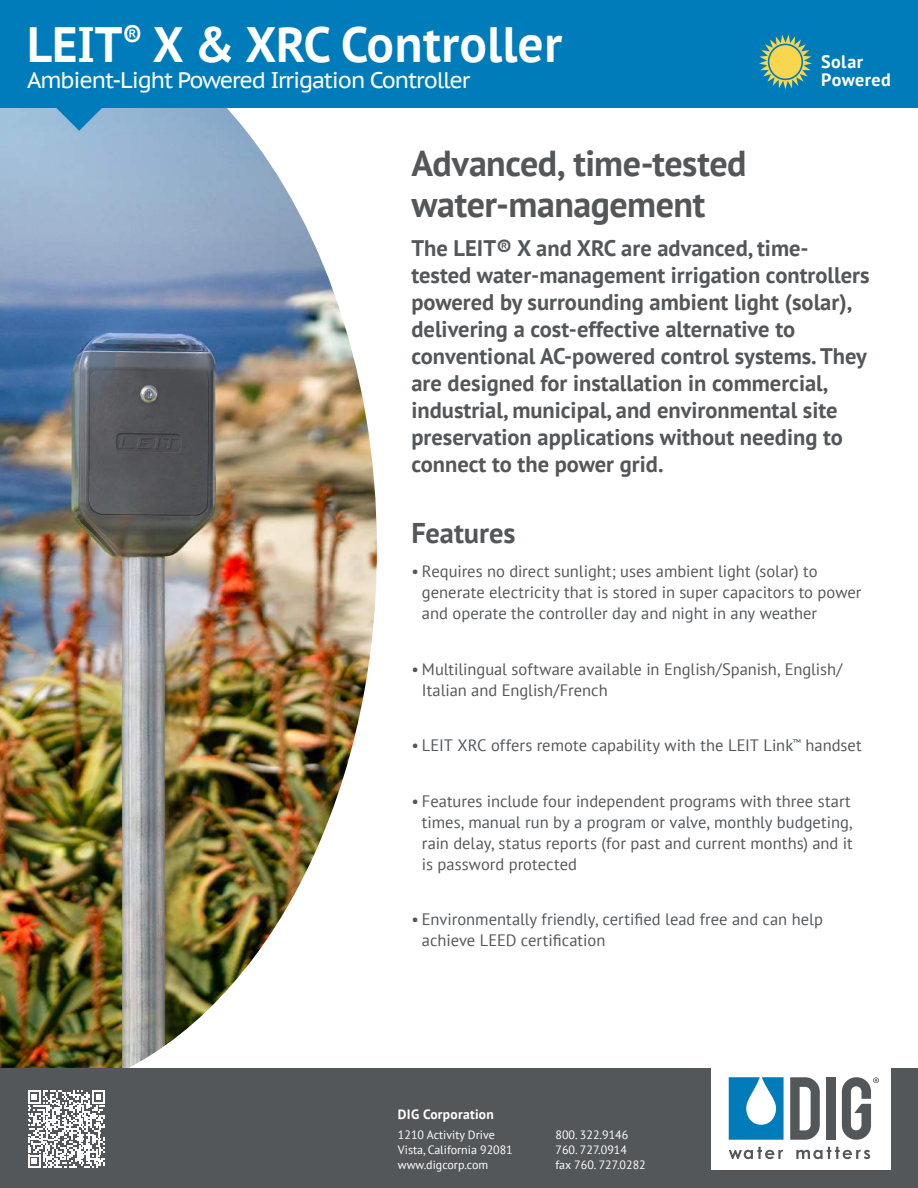
<style>
.page{position:relative;width:918px;height:1188px;background:#fff}
.page>*{position:absolute;margin:0;border:0;box-sizing:border-box;transform-origin:0 0}
.t1{font:700 49.5px "PT Sans Caption";color:#fff;scale:.91 1}
.t2{font:700 36px/40.5px "PT Sans";letter-spacing:-.015em;color:#54575a}
.t3{font:700 28.5px "PT Sans";letter-spacing:-.005em;color:#54575a}
.t4{font:700 22.5px/27px "PT Sans";color:#54575a}
.t5{font:22.5px "PT Sans Caption";letter-spacing:-.05em;color:#fff}
.t6{font:700 18px/18px "PT Sans";letter-spacing:.02em;color:#fff}
.t7{font:16.5px/21px "PT Sans";color:#54575a}
.t8{font:700 13.5px "PT Sans";letter-spacing:.02em;color:#fff}
.t9{font:12px/15px "PT Sans";color:#fff}
</style>
<div class="page">
<img style="left:0;top:108px;width:377px;height:960px">
<div style="left:0;top:0;width:918px;height:108px;background:#007cbb"></div>
<svg style="left:54px;top:108px;width:52px;height:23px"></svg>
<div style="left:0;top:1068px;width:918px;height:120px;background:#54575a"></div>
<div style="left:712px;top:1059px;width:179px;height:111px;background:#fff"></div>
<svg style="left:790px;top:1077px;width:30px;height:63px"></svg>
<div style="left:826px;top:1077px;width:9px;height:63px;background:#54575a"></div>
<svg style="left:729px;top:1077px;width:55px;height:63px"></svg>
<svg style="left:729px;top:1147px;width:54px;height:12px"></svg>
<svg style="left:796px;top:1147px;width:74px;height:12px"></svg>
<svg style="left:842px;top:1077px;width:37px;height:63px"></svg>
<svg style="left:28px;top:1090px;width:77px;height:78px"></svg>
<svg style="left:759px;top:34px;width:53px;height:55px"></svg>
<div style="left:769px;top:45px;width:32px;height:34px;background:#f8d64f;border-radius:50%"></div>
<h1 class="t1" style="left:27px;top:16px;width:590px">LEIT<sup>®</sup> X &amp; XRC Controller</h1>
<h3 class="t5" style="left:27px;top:72px;width:445px">Ambient-Light Powered Irrigation Controller</h3>
<p class="t6" style="left:821px;top:54px;width:71px">Solar<br>Powered</p>
<h2 class="t2" style="left:411px;top:147px;width:337px">Advanced, time-tested water-management</h2>
<p class="t4" style="left:411px;top:237px;width:460px">The LEIT® X and XRC are advanced, time&shy;tested water-management irrigation controllers powered by surrounding ambient light (solar), delivering a cost-effective alternative to conventional AC-powered control systems. They are designed for installation in commercial, industrial, municipal, and environmental site preservation applications without needing to connect to the power grid.</p>
<h3 class="t3" style="left:411px;top:522px;width:105px">Features</h3>
<p class="t7" style="left:422px;top:563px;width:441px;text-indent:-10px">• Requires no direct sunlight; uses ambient light (solar) to generate electricity that is stored in super capacitors to power and operate the controller day and night in any weather</p>
<p class="t7" style="left:422px;top:660px;width:422px;text-indent:-10px">• Multilingual software available in English/Spanish, English/<br>Italian and English/French</p>
<p class="t7" style="left:411px;top:737px;width:452px">• LEIT XRC offers remote capability with the LEIT Link<sup>™</sup> handset</p>
<p class="t7" style="left:422px;top:792px;width:432px;text-indent:-10px">• Features include four independent programs with three start times, manual run by a program or valve, monthly budgeting, rain delay, status reports (for past and current months) and it is password protected</p>
<p class="t7" style="left:422px;top:911px;width:403px;text-indent:-10px">• Environmentally friendly, certified lead free and can help achieve LEED certification</p>
<p class="t8" style="left:398px;top:1109px;width:97px">DIG Corporation</p>
<p class="t9" style="left:398px;top:1128px;width:116px">1210 Activity Drive<br>Vista, California 92081 www.digcorp.com</p>
<p class="t9" style="left:555px;top:1128px;width:92px">800. 322.9146<br>760. 727.0914 fax 760. 727.0282</p>
</div>
